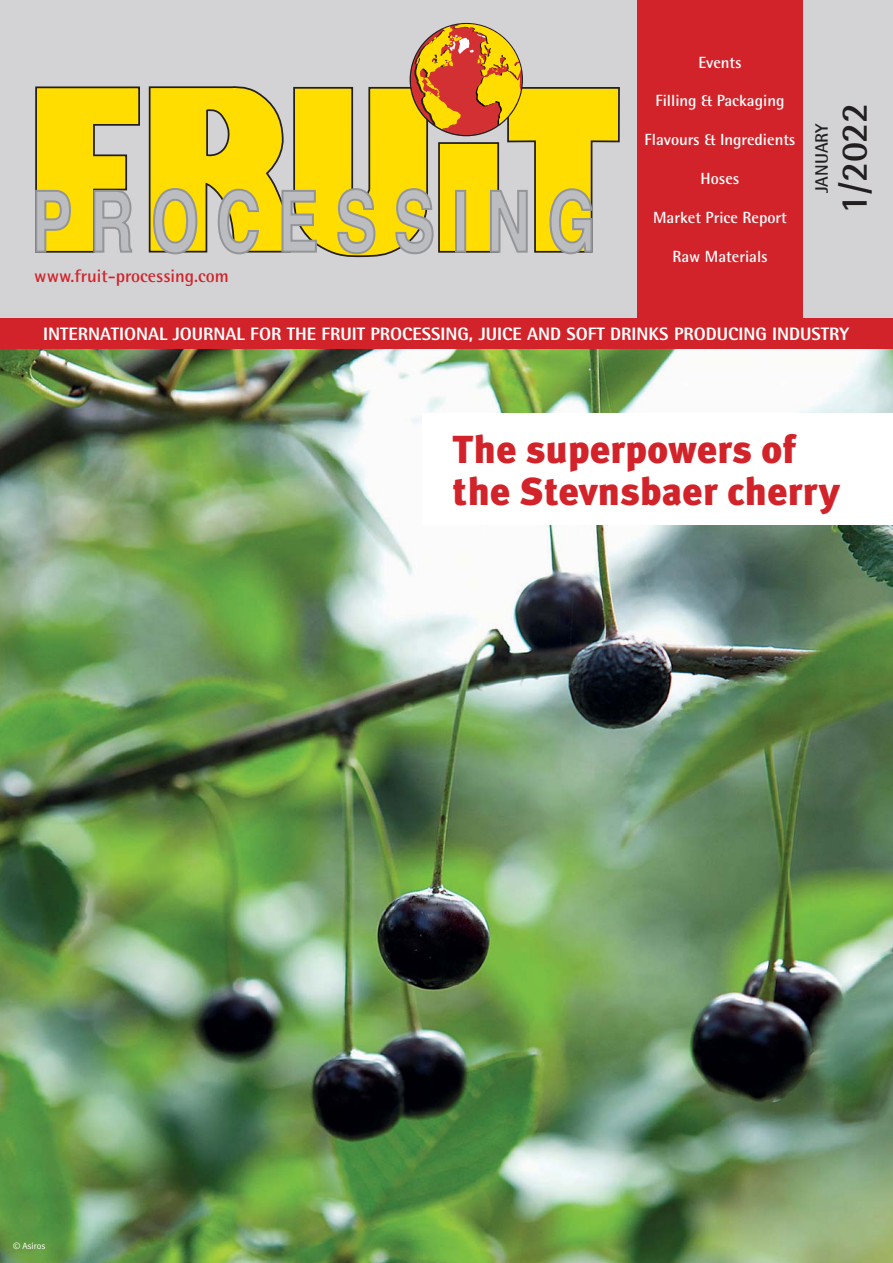
<style>
.page{position:relative;width:893px;height:1263px;background:#fff}
.page>*{position:absolute;margin:0;border:0;box-sizing:border-box;transform-origin:0 0}
.t1{font:900 39px/42px "Meta Plus";letter-spacing:.01em;color:#d2232a}
.t2{font:700 37.5px "Rotis Semi Sans";color:#231f20}
.t3{font:800 18px "Rotis Semi Sans";color:#fff}
.t4{font:700 18px "Rotis Semi Sans";color:#d2232a}
.t5{font:700 18px "Rotis Semi Sans";color:#231f20}
.t6{font:700 16.2px "Rotis Semi Sans";color:#fff}
.t7{font:9px "Meta Plus Normal";color:#fff}
</style>
<div class="page">
<img style="left:0;top:348px;width:892px;height:914px">
<div style="left:0;top:0;width:892px;height:318px;background:#d3d3d5"></div>
<svg style="left:35px;top:86px;width:105px;height:167px"></svg>
<svg style="left:148px;top:24px;width:472px;height:234px"></svg>
<div style="left:637px;top:0;width:165px;height:318px;background:#d2232a"></div>
<div style="left:0;top:318px;width:892px;height:30px;background:#d2232a"></div>
<div style="left:423px;top:413px;width:469px;height:112px;background:#fff"></div>
<p class="t4" style="left:34px;top:269px;width:196px">www.fruit-processing.com</p>
<p class="t6" style="left:698px;top:56px;width:45px">Events</p>
<p class="t6" style="left:655px;top:95px;width:130px">Filling &amp; Packaging</p>
<p class="t6" style="left:644px;top:134px;width:152px">Flavours &amp; Ingredients</p>
<p class="t6" style="left:700px;top:173px;width:40px">Hoses</p>
<p class="t6" style="left:653px;top:212px;width:135px">Market Price Report</p>
<p class="t6" style="left:672px;top:250px;width:97px">Raw Materials</p>
<p class="t5" style="left:815px;top:193px;width:72px;rotate:-90deg">JANUARY</p>
<h2 class="t2" style="left:840px;top:214px;width:113px;rotate:-90deg">1/2022</h2>
<p class="t3" style="left:43px;top:328px;width:807px">INTERNATIONAL JOURNAL FOR THE FRUIT PROCESSING, JUICE AND SOFT DRINKS PRODUCING INDUSTRY</p>
<p class="t7" style="left:13px;top:1242px;width:34px">© Asiros</p>
<h1 class="t1" style="left:452px;top:430px;width:388px">The superpowers of the Stevnsbaer cherry</h1>
</div>
